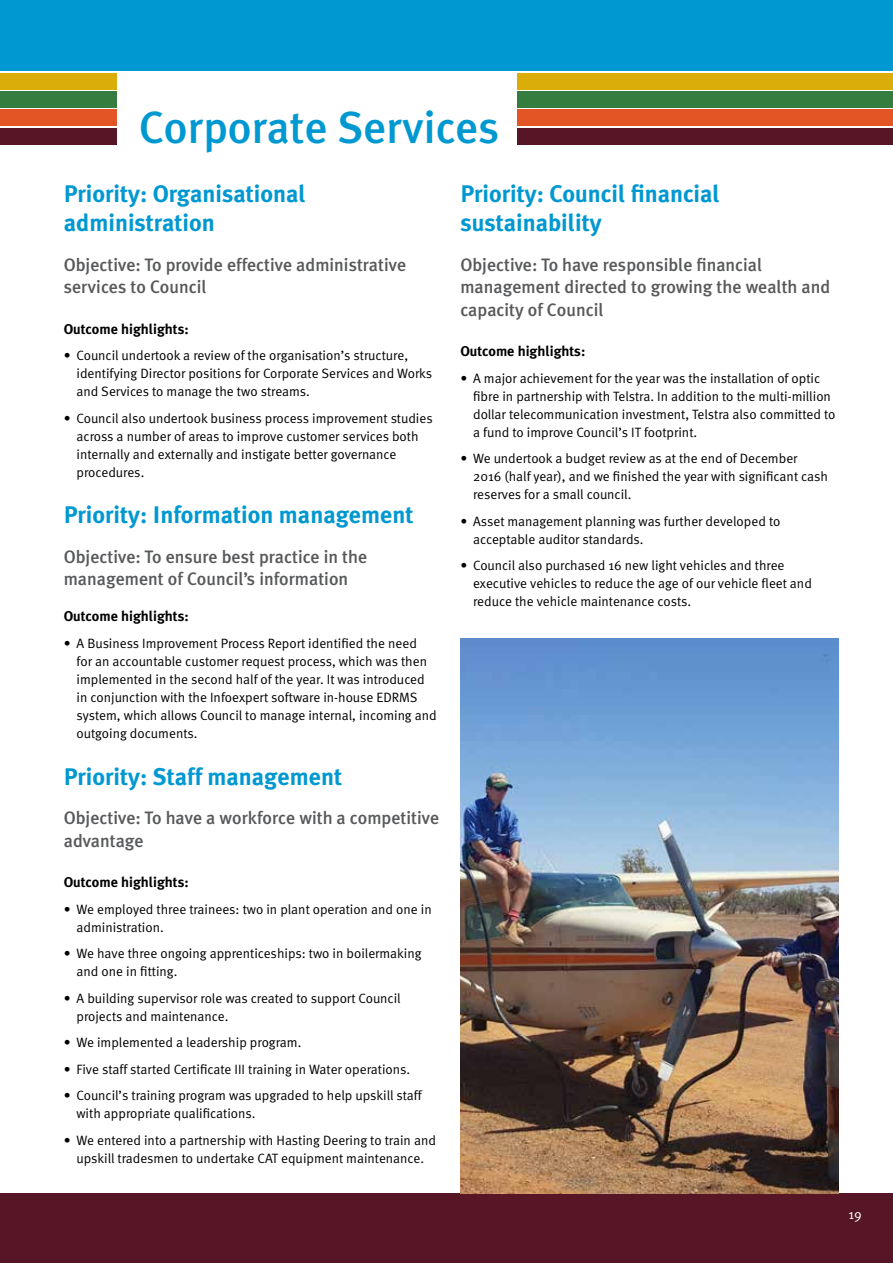
<style>
.page{position:relative;width:893px;height:1263px;background:#fff}
.page>*{position:absolute;margin:0;border:0;box-sizing:border-box;transform-origin:0 0}
.t1{font:500 45px "Meta Plus";color:#0098d1}
.t2{font:700 24px/28.8px "Meta Plus";color:#0098d1}
.t3{font:500 18px/22.5px "Meta Plus";color:#58595b}
.t4{font:700 14.25px "Meta Plus";color:#000}
.t5{font:13.5px/18px "Meta Normal";color:#000}
.t6{font:13.5px "Meta Normal";color:#fff}
</style>
<div class="page">
<div style="left:0;top:1193px;width:893px;height:70px;background:#561626"></div>
<div style="left:0;top:0;width:893px;height:70px;background:#0098d1"></div>
<div style="left:0;top:73px;width:117px;height:17px;background:#dbad0b"></div>
<div style="left:0;top:92px;width:117px;height:16px;background:#357d3e"></div>
<div style="left:0;top:110px;width:117px;height:16px;background:#e45526"></div>
<div style="left:0;top:128px;width:117px;height:16px;background:#561626"></div>
<div style="left:518px;top:73px;width:375px;height:17px;background:#dbad0b"></div>
<div style="left:518px;top:92px;width:375px;height:16px;background:#357d3e"></div>
<div style="left:518px;top:110px;width:375px;height:16px;background:#e45526"></div>
<div style="left:518px;top:128px;width:375px;height:16px;background:#561626"></div>
<img style="left:460px;top:639px;width:379px;height:554px">
<h1 class="t1" style="left:139px;top:101px;width:362px">Corporate Services</h1>
<h2 class="t2" style="left:460px;top:179px;width:261px">Priority: Council financial sustainability</h2>
<h3 class="t3" style="left:460px;top:253px;width:371px">Objective: To have responsible financial management directed to growing the wealth and capacity of Council</h3>
<p class="t4" style="left:460px;top:343px;width:126px">Outcome highlights:</p>
<p class="t5" style="left:473px;top:369px;width:364px;text-indent:-13px">• A major achievement for the year was the installation of optic fibre in partnership with Telstra. In addition to the multi-million dollar telecommunication investment, Telstra also committed to a fund to improve Council’s IT footprint.</p>
<p class="t5" style="left:473px;top:449px;width:356px;text-indent:-13px">• We undertook a budget review as at the end of December<br>2016 (half year), and we finished the year with significant cash reserves for a small council.</p>
<p class="t5" style="left:473px;top:512px;width:309px;text-indent:-13px">• Asset management planning was further developed to acceptable auditor standards.</p>
<p class="t5" style="left:473px;top:556px;width:340px;text-indent:-13px">• Council also purchased 16 new light vehicles and three executive vehicles to reduce the age of our vehicle fleet and reduce the vehicle maintenance costs.</p>
<h2 class="t2" style="left:64px;top:179px;width:243px">Priority: Organisational administration</h2>
<h3 class="t3" style="left:64px;top:253px;width:344px">Objective: To provide effective administrative services to Council</h3>
<p class="t4" style="left:64px;top:320px;width:126px">Outcome highlights:</p>
<p class="t5" style="left:77px;top:346px;width:357px;text-indent:-13px">• Council undertook a review of the organisation’s structure, identifying Director positions for Corporate Services and Works and Services to manage the two streams.</p>
<p class="t5" style="left:77px;top:409px;width:358px;text-indent:-13px">• Council also undertook business process improvement studies across a number of areas to improve customer services both internally and externally and instigate better governance procedures.</p>
<h2 class="t2" style="left:64px;top:500px;width:351px">Priority: Information management</h2>
<h3 class="t3" style="left:64px;top:545px;width:305px">Objective: To ensure best practice in the management of Council’s information</h3>
<p class="t4" style="left:64px;top:608px;width:126px">Outcome highlights:</p>
<p class="t5" style="left:77px;top:634px;width:362px;text-indent:-13px">• A Business Improvement Process Report identified the need<br>for an accountable customer request process, which was then implemented in the second half of the year. It was introduced in conjunction with the Infoexpert software in-house EDRMS system, which allows Council to manage internal, incoming and outgoing documents.</p>
<h2 class="t2" style="left:64px;top:762px;width:280px">Priority: Staff management</h2>
<h3 class="t3" style="left:64px;top:806px;width:377px">Objective: To have a workforce with a competitive advantage</h3>
<p class="t4" style="left:64px;top:874px;width:126px">Outcome highlights:</p>
<p class="t5" style="left:77px;top:900px;width:357px;text-indent:-13px">• We employed three trainees: two in plant operation and one in administration.</p>
<p class="t5" style="left:77px;top:944px;width:346px;text-indent:-13px">• We have three ongoing apprenticeships: two in boilermaking and one in fitting.</p>
<p class="t5" style="left:77px;top:989px;width:326px;text-indent:-13px">• A building supervisor role was created to support Council projects and maintenance.</p>
<p class="t5" style="left:64px;top:1033px;width:239px">• We implemented a leadership program.</p>
<p class="t5" style="left:64px;top:1060px;width:348px">• Five staff started Certificate III training in Water operations.</p>
<p class="t5" style="left:77px;top:1086px;width:347px;text-indent:-13px">• Council’s training program was upgraded to help upskill staff with appropriate qualifications.</p>
<p class="t5" style="left:64px;top:1131px;width:374px;text-align:center">• We entered into a partnership with Hasting Deering to train and upskill tradesmen to undertake CAT equipment maintenance.</p>
<p class="t6" style="left:849px;top:1207px;width:15px">19</p>
</div>
